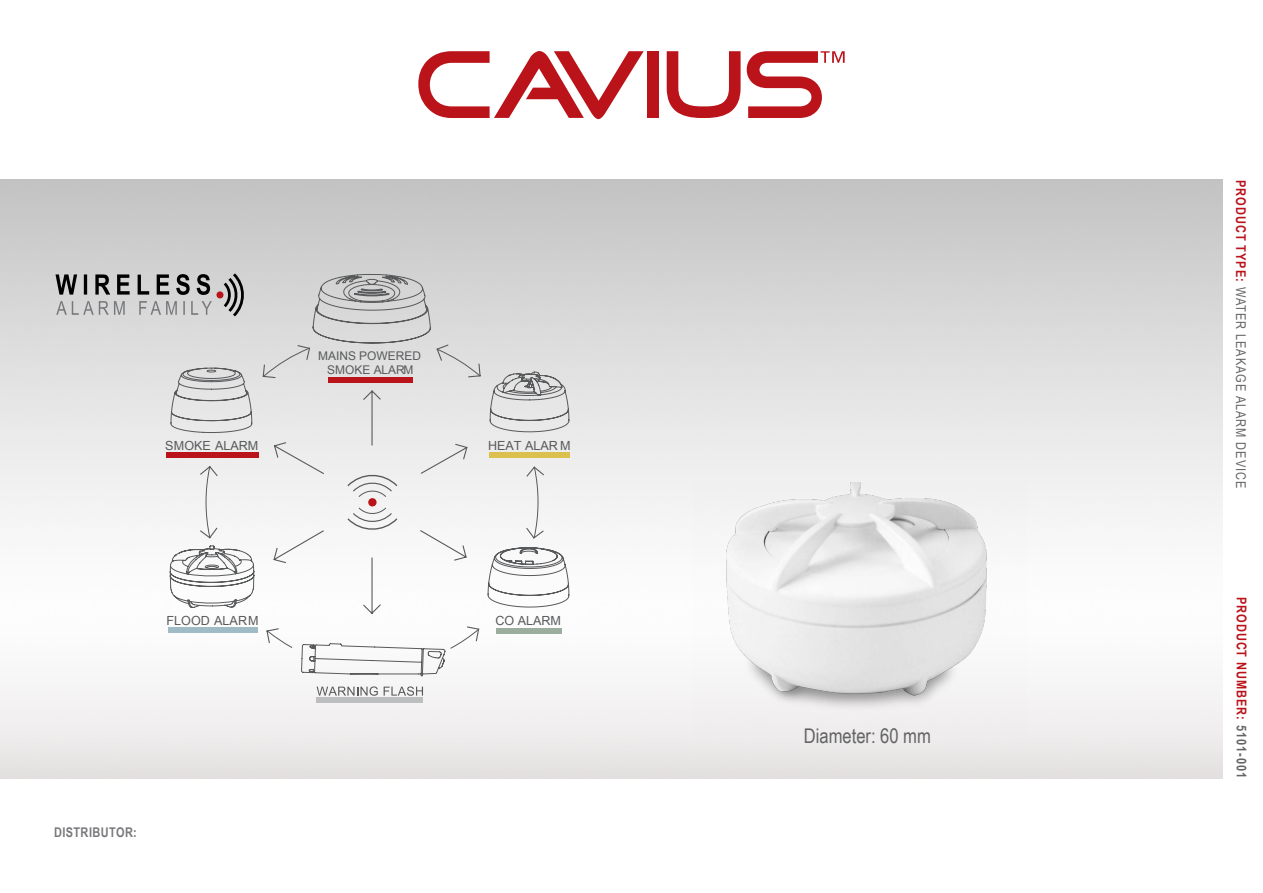
<style>
.page{position:relative;width:1263px;height:893px;background:#fff}
.page>*{position:absolute;margin:0;border:0;box-sizing:border-box;transform-origin:0 0}
.t1{font:20.25px "Arial Narrow";color:#636466}
.t2{font:13.5px "Arial Narrow";letter-spacing:.07em;color:#636466}
.t3{font:700 13.5px "Arial Narrow";letter-spacing:.07em;color:#ba131a}
.t4{font:700 13.35px "Arial Narrow";letter-spacing:.03em;color:#77787b}
.t5{font:12.6px "Arial";color:#58595b}
.t6{font:12px/14.4px "Arial";color:#58595b;text-align:center}
.s1{font-weight:700;color:#ba131a}
.s2{color:#636466}
</style>
<div class="page">
<img style="left:0;top:180px;width:1222px;height:598px">
<svg style="left:418px;top:51px;width:226px;height:68px"></svg>
<div style="left:647px;top:51px;width:12px;height:67px;background:#ba131a"></div>
<svg style="left:667px;top:51px;width:73px;height:67px"></svg>
<svg style="left:747px;top:51px;width:98px;height:67px"></svg>
<img style="left:693px;top:483px;width:334px;height:252px">
<svg style="left:56px;top:270px;width:189px;height:49px;background:#adadad"></svg>
<svg style="left:312px;top:274px;width:119px;height:70px;background:#c2c2c3"></svg>
<svg style="left:317px;top:686px;width:61px;height:10px"></svg>
<svg style="left:384px;top:686px;width:39px;height:10px"></svg>
<svg style="left:170px;top:545px;width:29px;height:63px"></svg>
<svg style="left:170px;top:367px;width:29px;height:66px;background:#d1d1d1"></svg>
<svg style="left:545px;top:371px;width:24px;height:61px"></svg>
<svg style="left:199px;top:344px;width:346px;height:300px"></svg>
<svg style="left:205px;top:347px;width:334px;height:303px"></svg>
<svg style="left:301px;top:547px;width:268px;height:130px"></svg>
<div style="left:489px;top:452px;width:80px;height:6px;background:#dbc04e"></div>
<div style="left:166px;top:452px;width:92px;height:5px;background:#ba131a"></div>
<div style="left:496px;top:628px;width:66px;height:5px;background:#9bad9d"></div>
<div style="left:168px;top:628px;width:89px;height:5px;background:#a1bbc6"></div>
<div style="left:328px;top:377px;width:85px;height:5px;background:#ba131a"></div>
<div style="left:317px;top:698px;width:106px;height:5px;background:#bcbec0"></div>
<svg style="left:346px;top:472px;width:53px;height:60px"></svg>
<p class="t5" style="left:165px;top:437px;width:95px">SMOKE ALARM</p>
<p class="t6" style="left:318px;top:349px;width:104px">MAINS POWERED<br>SMOKE ALARM</p>
<p class="t5" style="left:488px;top:437px;width:84px">HEAT ALAR M</p>
<p class="t5" style="left:167px;top:613px;width:93px">FLOOD ALARM</p>
<p class="t5" style="left:495px;top:612px;width:67px">CO ALARM</p>
<p class="t4" style="left:54px;top:823px;width:84px">DISTRIBUTOR:</p>
<h1 class="t1" style="left:804px;top:721px;width:129px">Diameter: 60 mm</h1>
<p class="t2" style="left:1251px;top:180px;width:310px;rotate:90deg"><span class="s1">PRODUCT TYPE:</span> WATER LEAKAGE ALARM DEVICE</p>
<p class="t3" style="left:1252px;top:597px;width:183px;rotate:90deg">PRODUCT NUMBER: <span class="s2">5101-001</span></p>
</div>
